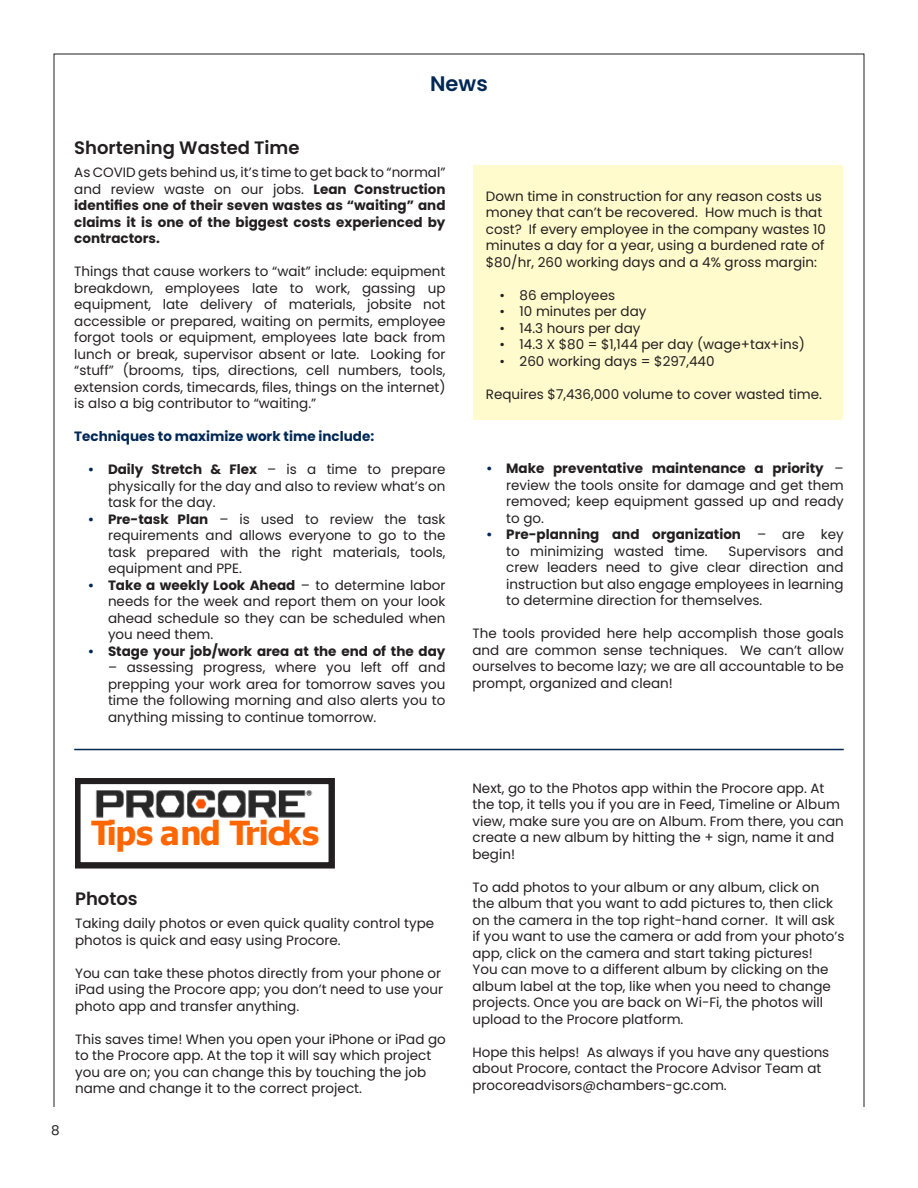
<style>
.page{position:relative;width:918px;height:1188px;background:#fff}
.page>*{position:absolute;margin:0;border:0;box-sizing:border-box;transform-origin:0 0}
.t1{font:700 33px "Tahoma";letter-spacing:-.03em;color:#f60}
.t2{font:600 21px "Poppins";color:#002855}
.t3{font:600 18px "Poppins";color:#231f20}
.t4{font:13.5px/16.5px "Poppins";color:#231f20}
.t5{font:700 13.5px/16.5px "Poppins";color:#231f20;text-align:justify}
.t6{font:700 13.5px "Poppins";color:#002855}
.s1{font-weight:400}
.s2{font-weight:600;color:#002855}
.s3{font-weight:700}
</style>
<div class="page">
<div style="left:473px;top:166px;width:370px;height:254px;background:#fffbcc"></div>
<hr style="left:74px;top:749px;width:770px;height:1px;background:#002855">
<svg style="left:75px;top:778px;width:260px;height:91px"></svg>
<img style="left:91px;top:789px;width:224px;height:29px">
<p class="t2" style="left:430px;top:72px;width:59px">News</p>
<p class="t3" style="left:74px;top:137px;width:227px">Shortening Wasted Time</p>
<p class="t5" style="left:74px;top:164px;width:373px"><span class="s1">As COVID gets behind us, it’s time to get back to “normal” and review waste on our jobs.</span> Lean Construction identifies one of their seven wastes as “waiting” and claims it is one of the biggest costs experienced by contractors.</p>
<p class="t4" style="left:74px;top:263px;width:373px;text-align:justify">Things that cause workers to “wait” include: equipment breakdown, employees late to work, gassing up equipment, late delivery of materials, jobsite not accessible or prepared, waiting on permits, employee forgot tools or equipment, employees late back from lunch or break, supervisor absent or late. Looking for “stuff” (brooms, tips, directions, cell numbers, tools, extension cords, timecards, files, things on the internet) is also a big contributor to “waiting.”</p>
<p class="t6" style="left:74px;top:429px;width:301px">Techniques to maximize work time include:</p>
<p class="t4" style="left:108px;top:461px;width:339px;text-align:justify;text-indent:-20px"><span class="s2">•</span> <span class="s3">Daily Stretch &amp; Flex</span> – is a time to prepare physically for the day and also to review what’s on task for the day.</p>
<p class="t4" style="left:108px;top:511px;width:339px;text-align:justify;text-indent:-20px"><span class="s2">•</span> <span class="s3">Pre-task Plan</span> – is used to review the task requirements and allows everyone to go to the task prepared with the right materials, tools, equipment and PPE.</p>
<p class="t4" style="left:108px;top:577px;width:339px;text-align:justify;text-indent:-20px"><span class="s2">•</span> <span class="s3">Take a weekly Look Ahead</span> – to determine labor needs for the week and report them on your look ahead schedule so they can be scheduled when you need them.</p>
<p class="t5" style="left:88px;top:643px;width:359px"><span class="s2">•</span> Stage your job/work area at the end of the day</p>
<p class="t4" style="left:108px;top:659px;width:339px;text-align:justify">– assessing progress, where you left off and prepping your work area for tomorrow saves you time the following morning and also alerts you to anything missing to continue tomorrow.</p>
<p class="t4" style="left:486px;top:188px;width:342px">Down time in construction for any reason costs us money that can’t be recovered. How much is that cost? If every employee in the company wastes 10 minutes a day for a year, using a burdened rate of $80/hr, 260 working days and a 4% gross margin:</p>
<p class="t4" style="left:499px;top:287px;width:117px">• 86 employees</p>
<p class="t4" style="left:499px;top:303px;width:149px">• 10 minutes per day</p>
<p class="t4" style="left:499px;top:320px;width:143px">• 14.3 hours per day</p>
<p class="t4" style="left:499px;top:336px;width:307px">• 14.3 X $80 = $1,144 per day (wage+tax+ins)</p>
<p class="t4" style="left:499px;top:353px;width:217px">• 260 working days = $297,440</p>
<p class="t4" style="left:486px;top:386px;width:338px">Requires $7,436,000 volume to cover wasted time.</p>
<p class="t4" style="left:506px;top:460px;width:339px;text-align:justify;text-indent:-20px"><span class="s2">•</span> <span class="s3">Make preventative maintenance a priority</span> – review the tools onsite for damage and get them removed; keep equipment gassed up and ready to go.</p>
<p class="t4" style="left:506px;top:526px;width:339px;text-indent:-20px"><span class="s2">•</span> <span class="s3">Pre-planning and organization</span> – are key to minimizing wasted time.</p>
<p class="t4" style="left:506px;top:543px;width:339px;text-align:justify;text-indent:222px">Supervisors and crew leaders need to give clear direction and instruction but also engage employees in learning to determine direction for themselves.</p>
<p class="t4" style="left:472px;top:625px;width:373px;text-align:justify">The tools provided here help accomplish those goals and are common sense techniques. We can’t allow ourselves to become lazy; we are all accountable to be prompt, organized and clean!</p>
<p class="t4" style="left:51px;top:1122px;width:10px">8</p>
<p class="t1" style="left:91px;top:810px;width:229px">Tips and Tricks</p>
<p class="t3" style="left:75px;top:888px;width:64px">Photos</p>
<p class="t4" style="left:75px;top:915px;width:361px">Taking daily photos or even quick quality control type photos is quick and easy using Procore.</p>
<p class="t4" style="left:75px;top:965px;width:369px">You can take these photos directly from your phone or iPad using the Procore app; you don’t need to use your photo app and transfer anything.</p>
<p class="t4" style="left:75px;top:1031px;width:372px">This saves time! When you open your iPhone or iPad go to the Procore app. At the top it will say which project you are on; you can change this by touching the job name and change it to the correct project.</p>
<p class="t4" style="left:472px;top:780px;width:373px">Next, go to the Photos app within the Procore app. At the top, it tells you if you are in Feed, Timeline or Album view, make sure you are on Album. From there, you can create a new album by hitting the + sign, name it and begin!</p>
<p class="t4" style="left:472px;top:879px;width:374px">To add photos to your album or any album, click on the album that you want to add pictures to, then click on the camera in the top right-hand corner. It will ask if you want to use the camera or add from your photo’s app, click on the camera and start taking pictures!</p>
<p class="t4" style="left:472px;top:961px;width:360px">You can move to a different album by clicking on the album label at the top, like when you need to change projects. Once you are back on Wi-Fi, the photos will upload to the Procore platform.</p>
<p class="t4" style="left:472px;top:1044px;width:358px">Hope this helps! As always if you have any questions about Procore, contact the Procore Advisor Team at procoreadvisors@chambers-gc.com.</p>
</div>
